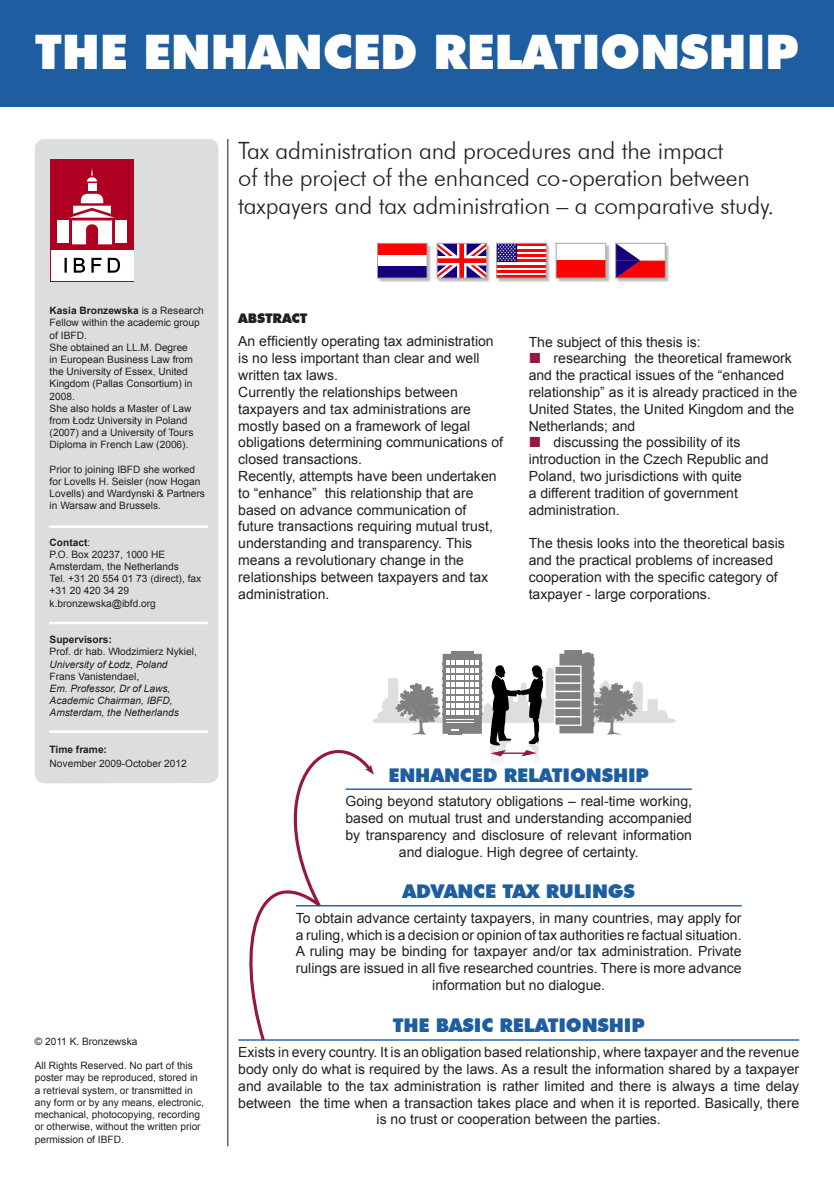
<style>
.page{position:relative;width:834px;height:1181px;background:#fff}
.page>*{position:absolute;margin:0;border:0;box-sizing:border-box;transform-origin:0 0}
.t1{font:900 47.6px "Futura BT";letter-spacing:-.01em;color:#fff}
.t2{font:300 23.8px/27.3px "Futura BT";letter-spacing:-.01em;color:#231f20}
.t3{font:900 18.9px "Futura BT";letter-spacing:-.01em;color:#1e5d9f}
.t4{font:14px/16.8px "Arial";color:#231f20;text-align:center}
.t5{font:900 13.3px "Futura BT";color:#231f20}
.t6{font:10.15px/12.2px "Arial";color:#231f20}
.t7{font:italic 10.15px/12.2px "Arial";color:#231f20}
.t8{font:700 10.15px "Arial";color:#231f20}
.s1{font-weight:700}
</style>
<div class="page">
<div style="left:0;top:0;width:833px;height:107px;background:#1e5d9f"></div>
<div style="left:35px;top:139px;width:183px;height:644px;background:#dcdddf"></div>
<div style="left:50px;top:159px;width:84px;height:123px;background:#b00021"></div>
<div style="left:51px;top:251px;width:82px;height:30px;background:#fff"></div>
<div style="left:57px;top:220px;width:12px;height:23px;background:#fff"></div>
<div style="left:88px;top:184px;width:8px;height:7px;background:#fff"></div>
<svg style="left:87px;top:168px;width:10px;height:13px"></svg>
<div style="left:115px;top:220px;width:12px;height:23px;background:#fff"></div>
<svg style="left:70px;top:194px;width:44px;height:50px"></svg>
<svg style="left:64px;top:258px;width:3px;height:15px"></svg>
<svg style="left:74px;top:258px;width:11px;height:15px"></svg>
<svg style="left:91px;top:258px;width:11px;height:15px"></svg>
<svg style="left:108px;top:258px;width:12px;height:15px"></svg>
<hr style="left:49px;top:622px;width:159px;height:2px;background:#fff">
<hr style="left:49px;top:730px;width:159px;height:3px;background:#fff">
<hr style="left:49px;top:525px;width:159px;height:3px;background:#fff">
<div style="left:437px;top:244px;width:54px;height:38px;background:#231f20;opacity:.3"></div>
<svg style="left:439px;top:245px;width:46px;height:31px"></svg>
<div style="left:378px;top:244px;width:53px;height:38px;background:#231f20;opacity:.3"></div>
<div style="left:377px;top:255px;width:50px;height:11px;background:#fff"></div>
<div style="left:377px;top:243px;width:50px;height:12px;background:#ff0003"></div>
<div style="left:377px;top:266px;width:50px;height:12px;background:#14007d"></div>
<div style="left:556px;top:244px;width:54px;height:38px;background:#231f20;opacity:.3"></div>
<div style="left:556px;top:243px;width:49px;height:18px;background:#fff"></div>
<div style="left:556px;top:261px;width:49px;height:17px;background:#ff0003"></div>
<div style="left:616px;top:244px;width:53px;height:38px;background:#231f20;opacity:.3"></div>
<svg style="left:617px;top:245px;width:46px;height:31px"></svg>
<div style="left:497px;top:244px;width:53px;height:38px;background:#231f20;opacity:.3"></div>
<hr style="left:496px;top:262px;width:50px;height:3px;background:#fff">
<hr style="left:496px;top:267px;width:50px;height:3px;background:#fff">
<hr style="left:496px;top:273px;width:50px;height:2px;background:#fff">
<hr style="left:496px;top:265px;width:50px;height:2px;background:#ff0003">
<hr style="left:496px;top:270px;width:50px;height:3px;background:#ff0003">
<hr style="left:496px;top:275px;width:50px;height:3px;background:#ff0003">
<hr style="left:517px;top:251px;width:29px;height:3px;background:#fff">
<hr style="left:517px;top:257px;width:29px;height:2px;background:#fff">
<hr style="left:517px;top:246px;width:29px;height:3px;background:#fff">
<hr style="left:517px;top:243px;width:29px;height:3px;background:#ff0003">
<hr style="left:517px;top:249px;width:29px;height:2px;background:#ff0003">
<hr style="left:517px;top:254px;width:29px;height:3px;background:#ff0003">
<hr style="left:517px;top:259px;width:29px;height:3px;background:#ff0003">
<svg style="left:498px;top:245px;width:19px;height:17px"></svg>
<div style="left:377px;top:243px;width:50px;height:35px;border:1px solid #a7a2a0"></div>
<div style="left:437px;top:243px;width:50px;height:35px;border:1px solid #a7a2a0"></div>
<div style="left:496px;top:243px;width:50px;height:35px;border:1px solid #a7a2a0"></div>
<div style="left:556px;top:243px;width:50px;height:35px;border:1px solid #a7a2a0"></div>
<div style="left:615px;top:243px;width:50px;height:35px;border:1px solid #a7a2a0"></div>
<hr style="left:238px;top:1039px;width:561px;height:1px;background:#1e5d9f">
<hr style="left:296px;top:905px;width:445px;height:1px;background:#1e5d9f">
<hr style="left:345px;top:788px;width:347px;height:2px;background:#1e5d9f">
<hr style="left:227px;top:139px;width:1px;height:1007px;background:#1a171b">
<svg style="left:238px;top:650px;width:438px;height:391px"></svg>
<h1 class="t1" style="left:35px;top:23px;width:765px">THE ENHANCED RELATIONSHIP</h1>
<h2 class="t2" style="left:238px;top:137px;width:537px">Tax administration and procedures and the impact<br>of the project of the enhanced co-operation between taxpayers and tax administration – a comparative study.</h2>
<p class="t6" style="left:50px;top:305px;width:156px"><span class="s1">Kasia Bronzewska</span> is a Research<br>Fellow within the academic group of IBFD.<br>She obtained an LL.M. Degree<br>in European Business Law from the University of Essex, United<br>Kingdom (Pallas Consortium) in<br>2008.<br>She also holds a Master of Law from Łodz University in Poland (2007) and a University of Tours<br>Diploma in French Law (2006).</p>
<p class="t6" style="left:50px;top:463px;width:157px">Prior to joining IBFD she worked for Lovells H. Seisler (now Hogan<br>Lovells) and Wardynski &amp; Partners in Warsaw and Brussels.</p>
<p class="t6" style="left:50px;top:536px;width:153px"><span class="s1">Contact</span>:<br>P.O. Box 20237, 1000 HE<br>Amsterdam, the Netherlands<br>Tel. +31 20 554 01 73 (direct), fax +31 20 420 34 29 k.bronzewska@ibfd.org</p>
<p class="t8" style="left:50px;top:633px;width:64px">Supervisors:</p>
<p class="t6" style="left:50px;top:646px;width:149px">Prof. dr hab. Włodzimierz Nykiel,</p>
<p class="t7" style="left:50px;top:658px;width:119px">University of Łodz, Poland</p>
<p class="t6" style="left:50px;top:670px;width:91px">Frans Vanistendael,</p>
<p class="t7" style="left:50px;top:682px;width:131px">Em. Professor, Dr of Laws,<br>Academic Chairman, IBFD,<br>Amsterdam, the Netherlands</p>
<p class="t8" style="left:50px;top:742px;width:59px">Time frame:</p>
<p class="t6" style="left:50px;top:757px;width:139px">November 2009-October 2012</p>
<p class="t6" style="left:35px;top:1035px;width:104px">© 2011 K. Bronzewska</p>
<p class="t6" style="left:35px;top:1059px;width:171px">All Rights Reserved. No part of this poster may be reproduced, stored in a retrieval system, or transmitted in any form or by any means, electronic, mechanical, photocopying, recording or otherwise, without the written prior permission of IBFD.</p>
<p class="t5" style="left:238px;top:310px;width:44px">ABSTRAC</p>
<p class="t5" style="left:300px;top:310px;width:9px">T</p>
<p class="t4" style="left:238px;top:333px;width:266px;text-align:left">An efficiently operating tax administration is no less important than clear and well written tax laws.<br>Currently the relationships between taxpayers and tax administrations are mostly based on a framework of legal obligations determining communications of closed transactions.<br>Recently, attempts have been undertaken to “enhance” this relationship that are based on advance communication of future transactions requiring mutual trust, understanding and transparency. This means a revolutionary change in the relationships between taxpayers and tax administration.</p>
<p class="t4" style="left:528px;top:333px;width:173px">The subject of this thesis is:</p>
<p class="t4" style="left:553px;top:350px;width:240px">researching the theoretical framework</p>
<p class="t4" style="left:528px;top:367px;width:257px">and the practical issues of the “enhanced</p>
<p class="t4" style="left:528px;top:384px;width:270px">relationship” as it is already practiced in the</p>
<p class="t4" style="left:528px;top:400px;width:267px">United States, the United Kingdom and the</p>
<p class="t4" style="left:528px;top:417px;width:108px">Netherlands; and</p>
<p class="t4" style="left:553px;top:434px;width:188px">discussing the possibility of its</p>
<p class="t4" style="left:528px;top:451px;width:241px">introduction in the Czech Republic and</p>
<p class="t4" style="left:528px;top:468px;width:215px">Poland, two jurisdictions with quite</p>
<p class="t4" style="left:528px;top:484px;width:211px">a different tradition of government</p>
<p class="t4" style="left:528px;top:501px;width:93px">administration.</p>
<p class="t4" style="left:528px;top:535px;width:258px;text-align:left">The thesis looks into the theoretical basis and the practical problems of increased cooperation with the specific category of taxpayer - large corporations.</p>
<h3 class="t3" style="left:388px;top:763px;width:262px">ENHANCED RELATIONSHIP</h3>
<p class="t4" style="left:345px;top:793px;width:348px">Going beyond statutory obligations – real-time working, based on mutual trust and understanding accompanied by transparency and disclosure of relevant information and dialogue. High degree of certainty.</p>
<h3 class="t3" style="left:402px;top:880px;width:234px">ADVANCE TAX RULINGS</h3>
<p class="t4" style="left:296px;top:909px;width:447px">To obtain advance certainty taxpayers, in many countries, may apply for a ruling, which is a decision or opinion of tax authorities re factual situation.<br>A ruling may be binding for taxpayer and/or tax administration. Private rulings are issued in all five researched countries. There is more advance information but no dialogue.</p>
<h3 class="t3" style="left:392px;top:1014px;width:253px">THE BASIC RELATIONSHIP</h3>
<p class="t4" style="left:238px;top:1044px;width:562px">Exists in every country. It is an obligation based relationship, where taxpayer and the revenue body only do what is required by the laws. As a result the information shared by a taxpayer and available to the tax administration is rather limited and there is always a time delay between the time when a transaction takes place and when it is reported. Basically, there is no trust or cooperation between the parties.</p>
</div>
